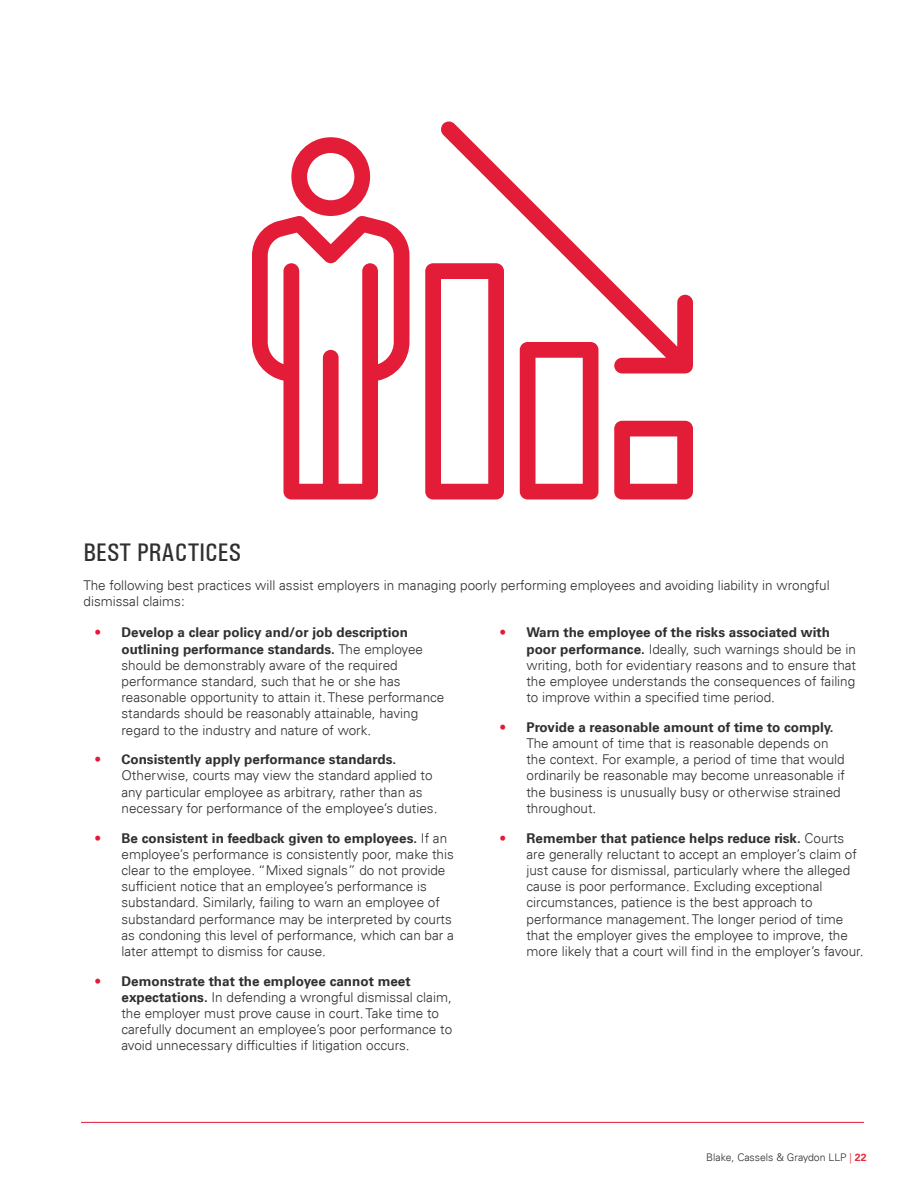
<style>
.page{position:relative;width:918px;height:1188px;background:#fff}
.page>*{position:absolute;margin:0;border:0;box-sizing:border-box;transform-origin:0 0}
.t1{font:500 condensed 25.5px "Univers";color:#312f30}
.t2{font:300 13.5px/16.2px "Univers 45";color:#312f30}
.t3{font:700 13.5px/16.2px "Univers 65";color:#312f30}
.t4{font:300 10.5px "Univers 45";color:#312f30}
.s1{font-family:"Univers 45";font-weight:300;color:#e51836}
.s2{font-family:"Univers 45";font-weight:300}
.s3{font-family:"Univers 65";font-weight:700}
.s4{color:#e52a3c}
.s5{font-family:"Univers 65";font-weight:700;color:#e52a3c}
</style>
<div class="page">
<hr style="left:81px;top:1122px;width:783px;height:1px;background:#e51836">
<svg style="left:252px;top:121px;width:441px;height:378px"></svg>
<h1 class="t1" style="left:84px;top:537px;width:159px">BEST PRACTICES</h1>
<p class="t2" style="left:84px;top:577px;width:748px">The following best practices will assist employers in managing poorly performing employees and avoiding liability in wrongful dismissal claims:</p>
<p class="t3" style="left:121px;top:625px;width:303px;text-indent:-27px"><span class="s1">•</span> Develop a clear policy and/or job description outlining performance standards. <span class="s2">The employee</span></p>
<p class="t2" style="left:121px;top:657px;width:324px">should be demonstrably aware of the required performance standard, such that he or she has reasonable opportunity to attain it. These performance standards should be reasonably attainable, having regard to the industry and nature of work.</p>
<p class="t3" style="left:94px;top:752px;width:303px"><span class="s1">•</span> Consistently apply performance standards.</p>
<p class="t2" style="left:121px;top:768px;width:317px">Otherwise, courts may view the standard applied to any particular employee as arbitrary, rather than as necessary for performance of the employee’s duties.</p>
<p class="t3" style="left:94px;top:830px;width:354px"><span class="s1">•</span> Be consistent in feedback given to employees. <span class="s2">If an</span></p>
<p class="t2" style="left:121px;top:846px;width:334px">employee’s performance is consistently poor, make this clear to the employee. “Mixed signals” do not provide sufficient notice that an employee’s performance is substandard. Similarly, failing to warn an employee of substandard performance may be interpreted by courts as condoning this level of performance, which can bar a later attempt to dismiss for cause.</p>
<p class="t3" style="left:94px;top:973px;width:318px"><span class="s1">•</span> Demonstrate that the employee cannot meet</p>
<p class="t2" style="left:121px;top:989px;width:332px"><span class="s3">expectations.</span> In defending a wrongful dismissal claim, the employer must prove cause in court. Take time to carefully document an employee’s poor performance to avoid unnecessary difficulties if litigation occurs.</p>
<p class="t3" style="left:499px;top:625px;width:332px"><span class="s1">•</span> Warn the employee of the risks associated with</p>
<p class="t2" style="left:526px;top:641px;width:331px;text-align:justify"><span class="s3">poor performance.</span> Ideally, such warnings should be in writing, both for evidentiary reasons and to ensure that the employee understands the consequences of failing to improve within a specified time period.</p>
<p class="t3" style="left:499px;top:719px;width:336px"><span class="s1">•</span> Provide a reasonable amount of time to comply.</p>
<p class="t2" style="left:526px;top:735px;width:320px">The amount of time that is reasonable depends on the context. For example, a period of time that would ordinarily be reasonable may become unreasonable if the business is unusually busy or otherwise strained throughout.</p>
<p class="t3" style="left:499px;top:830px;width:346px"><span class="s1">•</span> Remember that patience helps reduce risk. <span class="s2">Courts</span></p>
<p class="t2" style="left:526px;top:846px;width:338px">are generally reluctant to accept an employer’s claim of just cause for dismissal, particularly where the alleged cause is poor performance. Excluding exceptional circumstances, patience is the best approach to performance management. The longer period of time that the employer gives the employee to improve, the more likely that a court will find in the employer’s favour.</p>
<p class="t4" style="left:706px;top:1151px;width:162px">Blake, Cassels &amp; Graydon LLP <span class="s4">|</span> <span class="s5">22</span></p>
</div>
